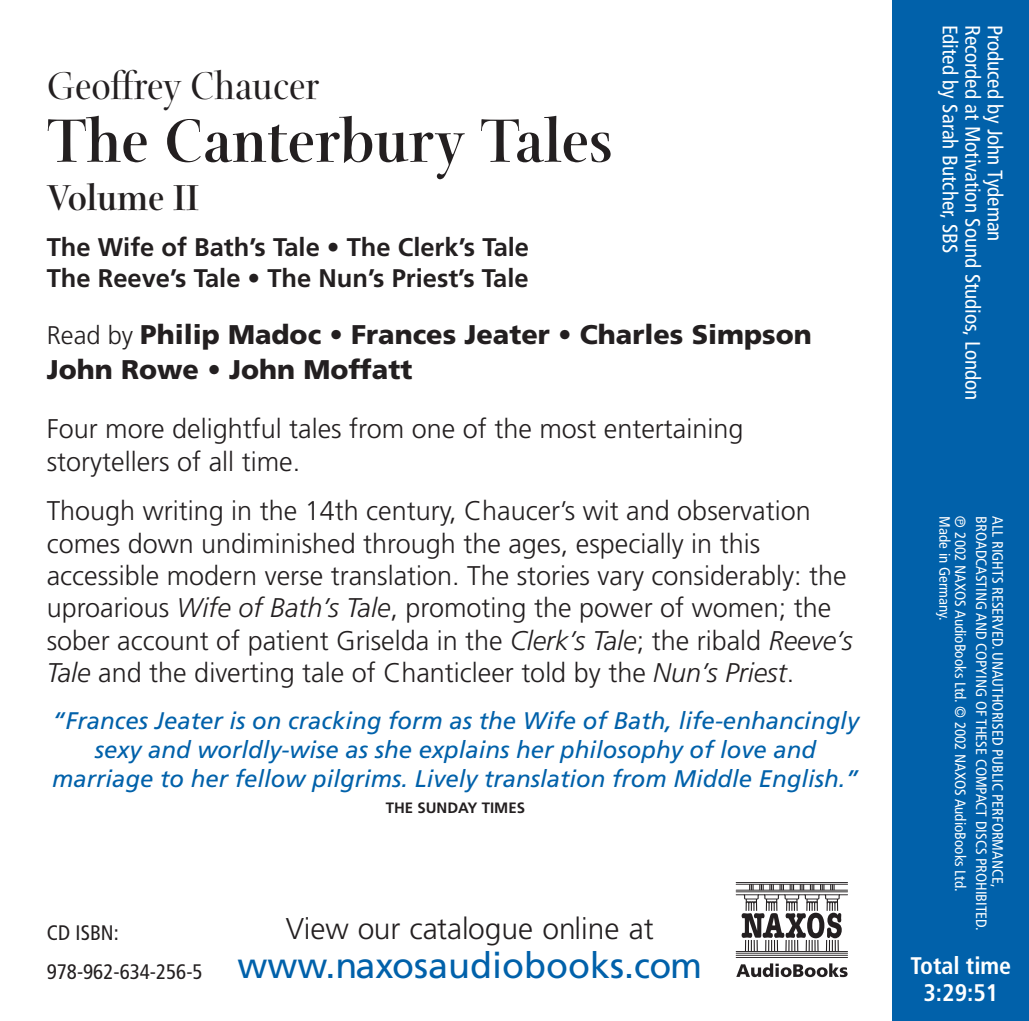
<style>
.page{position:relative;width:1029px;height:1021px;background:#fff}
.page>*{position:absolute;margin:0;border:0;box-sizing:border-box;transform-origin:0 0}
.t1{font:700 66px "Arepo";color:#231f20}
.t2{font:42px "Arepo";color:#231f20}
.t3{font:700 39px "Arepo";color:#231f20}
.t4{font:36px "Frutiger";color:#0161aa}
.t5{font:300 30px "Frutiger";color:#231f20}
.t6{font:300 27px/32.4px "Frutiger";color:#231f20}
.t7{font:900 27px/34.5px "Frutiger";color:#231f20}
.t8{font:700 25.5px/30.6px "Frutiger";color:#231f20}
.t9{font:italic 24px/28.8px "Frutiger";color:#0161aa;text-align:center}
.t10{font:700 condensed 24px/27px "Frutiger";color:#fff;text-align:center}
.t11{font:condensed 21px/22.5px "Frutiger";color:#fff}
.t12{font:condensed 21px/39px "Frutiger";color:#231f20}
.t13{font:condensed 15px/16.2px "Frutiger";color:#fff}
.t14{font:700 15px "Frutiger";color:#231f20}
.s1{font-weight:300;font-size:25.5px}
.s2{font-style:italic}
</style>
<div class="page">
<div style="left:892px;top:0;width:137px;height:1020px;background:#0161aa"></div>
<hr style="left:736px;top:894px;width:112px;height:1px;background:#231f20">
<hr style="left:736px;top:951px;width:112px;height:1px;background:#231f20">
<hr style="left:736px;top:891px;width:112px;height:1px;background:#231f20">
<hr style="left:736px;top:889px;width:112px;height:1px;background:#231f20">
<hr style="left:736px;top:883px;width:112px;height:1px;background:#231f20">
<hr style="left:736px;top:882px;width:112px;height:1px;background:#231f20">
<hr style="left:736px;top:952px;width:112px;height:1px;background:#231f20">
<hr style="left:736px;top:956px;width:112px;height:1px;background:#231f20">
<hr style="left:736px;top:954px;width:112px;height:1px;background:#231f20">
<svg style="left:742px;top:884px;width:100px;height:67px"></svg>
<svg style="left:736px;top:963px;width:112px;height:14px"></svg>
<p class="t11" style="left:1005px;top:25px;width:377px;rotate:90deg">Produced by John Tydeman<br>Recorded at Motivation Sound Studios, London<br>Edited by Sarah Butcher, SBS</p>
<h2 class="t2" style="left:47px;top:59px;width:274px">Geoffrey Chaucer</h2>
<h1 class="t1" style="left:47px;top:100px;width:567px">The Canterbury Tales</h1>
<h3 class="t3" style="left:47px;top:173px;width:153px">Volume II</h3>
<p class="t8" style="left:47px;top:234px;width:484px">The Wife of Bath’s Tale • The Clerk’s Tale<br>The Reeve’s Tale • The Nun’s Priest’s Tale</p>
<p class="t7" style="left:47px;top:320px;width:766px"><span class="s1">Read by</span> Philip Madoc • Frances Jeater • Charles Simpson<br>John Rowe • John Moffatt</p>
<p class="t6" style="left:47px;top:415px;width:698px">Four more delightful tales from one of the most entertaining storytellers of all time.</p>
<p class="t6" style="left:47px;top:496px;width:807px">Though writing in the 14th century, Chaucer’s wit and observation comes down undiminished through the ages, especially in this accessible modern verse translation. The stories vary considerably: the uproarious <span class="s2">Wife of Bath’s Tale</span>, promoting the power of women; the sober account of patient Griselda in the <span class="s2">Clerk’s Tale</span>; the ribald <span class="s2">Reeve’s Tale</span> and the diverting tale of Chanticleer told by the <span class="s2">Nun’s Priest</span>.</p>
<p class="t9" style="left:52px;top:708px;width:808px">“Frances Jeater is on cracking form as the Wife of Bath, life-enhancingly sexy and worldly-wise as she explains her philosophy of love and marriage to her fellow pilgrims. Lively translation from Middle English.”</p>
<p class="t14" style="left:386px;top:802px;width:141px">THE SUNDAY TIMES</p>
<p class="t13" style="left:1005px;top:516px;width:416px;rotate:90deg">ALL RIGHTS RESERVED. UNAUTHORISED PUBLIC PERFORMANCE,<br>BROADCASTING AND COPYING OF THESE COMPACT DISCS PROHIBITED.</p>
<p class="t13" style="left:967px;top:516px;width:377px;text-indent:16px;rotate:90deg">2002 NAXOS AudioBooks Ltd. © 2002 NAXOS AudioBooks Ltd.<br>Made in Germany.</p>
<p class="t5" style="left:286px;top:916px;width:369px">View our catalogue online at</p>
<h3 class="t4" style="left:237px;top:950px;width:466px">www.naxosaudiobooks.com</h3>
<p class="t10" style="left:911px;top:954px;width:102px">Total time<br>3:29:51</p>
<p class="t12" style="left:47px;top:915px;width:157px">CD ISBN:<br>978-962-634-256-5</p>
</div>
